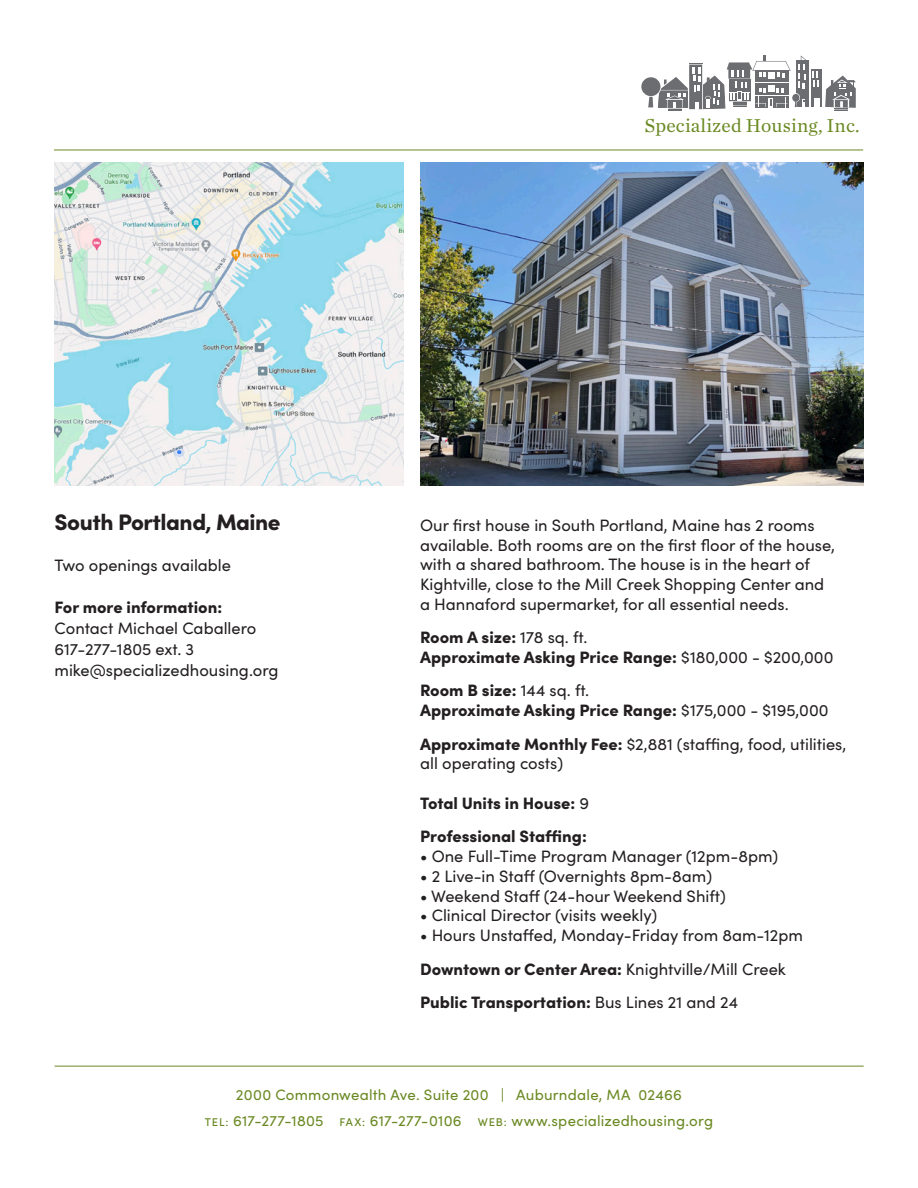
<style>
.page{position:relative;width:918px;height:1188px;background:#fff}
.page>*{position:absolute;margin:0;border:0;box-sizing:border-box;transform-origin:0 0}
.t1{font:900 22.5px "Sofia Pro";letter-spacing:-.02em;color:#231f20}
.t2{font:19.5px "Chronicle Text G1";letter-spacing:.01em;color:#6a8922}
.SHI_Marketing_copy{font:16.5px/19.8px "Sofia Pro";color:#231f20}
.SHI_Marketing_Header_1{font:16.5px "Sofia Pro";color:#231f20}
.SHI_Marketing_copy-2{font:900 16.5px/19.8px "Sofia Pro";color:#231f20}
.SHI_Marketing_Header_1-2{font:900 16.5px "Sofia Pro";color:#231f20}
.t3{font:15px/25.3px "Sofia Pro";letter-spacing:.015em;color:#6a8922;text-align:center}
.s1{font-weight:400}
.s2{font-weight:900}
.s3{font-weight:500;font-size:11.25px}
</style>
<div class="page">
<div style="left:796px;top:60px;width:13px;height:47px;background:#6c6d70"></div>
<svg style="left:811px;top:70px;width:10px;height:37px"></svg>
<svg style="left:648px;top:56px;width:158px;height:55px"></svg>
<svg style="left:813px;top:71px;width:43px;height:40px"></svg>
<svg style="left:641px;top:77px;width:20px;height:20px"></svg>
<div style="left:641px;top:77px;width:19px;height:19px;background:#6c6d70;border-radius:50%"></div>
<hr style="left:54px;top:150px;width:809px;height:1px;background:#6a8922">
<hr style="left:55px;top:1066px;width:809px;height:1px;background:#6a8922">
<img style="left:420px;top:163px;width:444px;height:322px">
<img style="left:54px;top:163px;width:349px;height:322px">
<p class="t2" style="left:645px;top:111px;width:216px">Specialized Housing, Inc.</p>
<p class="t1" style="left:55px;top:504px;width:228px">South Portland, Maine</p>
<p class="SHI_Marketing_copy" style="left:55px;top:555px;width:178px">Two openings available</p>
<p class="SHI_Marketing_Header_1-2" style="left:55px;top:594px;width:169px">For more information:</p>
<p class="SHI_Marketing_copy" style="left:55px;top:616px;width:225px;line-height:21px">Contact Michael Caballero<br>617-277-1805 ext. 3 mike@specializedhousing.org</p>
<p class="SHI_Marketing_copy" style="left:420px;top:514px;width:417px">Our first house in South Portland, Maine has 2 rooms available. Both rooms are on the first floor of the house, with a shared bathroom. The house is in the heart of Kightville, close to the Mill Creek Shopping Center and a Hannaford supermarket, for all essential needs.</p>
<p class="SHI_Marketing_copy-2" style="left:420px;top:626px;width:415px">Room A size: <span class="s1">178 sq. ft.<br></span>Approximate Asking Price Range: <span class="s1">$180,000 - $200,000</span></p>
<p class="SHI_Marketing_copy-2" style="left:420px;top:679px;width:410px">Room B size: <span class="s1">144 sq. ft.<br></span>Approximate Asking Price Range: <span class="s1">$175,000 - $195,000</span></p>
<p class="SHI_Marketing_copy" style="left:420px;top:733px;width:428px"><span class="s2">Approximate Monthly Fee:</span> $2,881 (staffing, food, utilities, all operating costs)</p>
<p class="SHI_Marketing_copy-2" style="left:420px;top:792px;width:171px">Total Units in House: <span class="s1">9</span></p>
<p class="SHI_Marketing_Header_1-2" style="left:420px;top:824px;width:168px">Professional Staffing:</p>
<p class="SHI_Marketing_Header_1" style="left:420px;top:844px;width:360px">• One Full-Time Program Manager (12pm-8pm)</p>
<p class="SHI_Marketing_Header_1" style="left:420px;top:864px;width:294px">• 2 Live-in Staff (Overnights 8pm-8am)</p>
<p class="SHI_Marketing_Header_1" style="left:420px;top:884px;width:307px">• Weekend Staff (24-hour Weekend Shift)</p>
<p class="SHI_Marketing_Header_1" style="left:420px;top:904px;width:239px">• Clinical Director (visits weekly)</p>
<p class="SHI_Marketing_Header_1" style="left:420px;top:923px;width:384px">• Hours Unstaffed, Monday-Friday from 8am-12pm</p>
<p class="SHI_Marketing_Header_1-2" style="left:420px;top:956px;width:367px">Downtown or Center Area: <span class="s1">Knightville/Mill Creek</span></p>
<p class="SHI_Marketing_Header_1-2" style="left:420px;top:989px;width:319px">Public Transportation: <span class="s1">Bus Lines 21 and 24</span></p>
<p class="t3" style="left:205px;top:1082px;width:510px">2000 Commonwealth Ave. Suite 200 | Auburndale, MA 02466<br><span class="s3">TEL:</span> 617-277-1805 <span class="s3">FAX:</span> 617-277-0106 <span class="s3">WEB:</span> www.specializedhousing.org</p>
</div>
